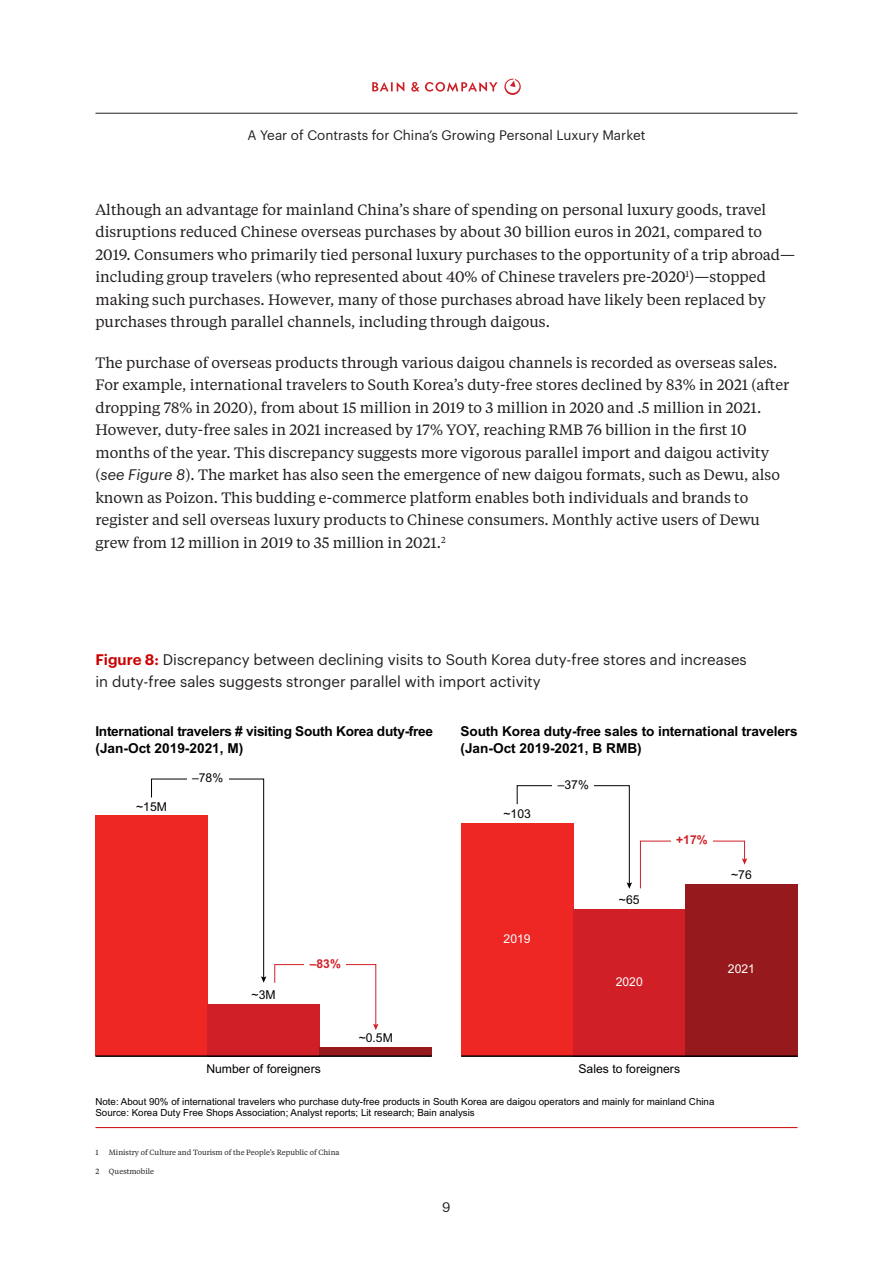
<style>
.page{position:relative;width:893px;height:1263px;background:#fff}
.page>*{position:absolute;margin:0;border:0;box-sizing:border-box;transform-origin:0 0}
.Body_text{font:15px/22.5px "Tiempos Text";color:#231f20}
.Chart_tagline{font:15px/22.5px "Graphik";color:#231f20}
.t1{font:700 13.65px/16.4px "Arial";letter-spacing:-.01em;color:#000001}
.Publication_header_C{font:13.5px "Graphik";color:#231f20}
.Footer_Page{font:13.5px "Graphik";color:#231f20}
.t2{font:12.15px "Arial";color:#000001}
.t3{font:12.15px "Arial";color:#fff}
.t4{font:700 12.15px "Arial";color:#d01f26}
.t5{font:9.75px/11.7px "Arial";color:#000001}
.Footnotes__1st_line{font:7.5px "Tiempos Text";color:#231f20}
.Footnotes__2nd_line{font:7.5px "Tiempos Text";color:#231f20}
.s1{font-family:"Graphik";font-style:italic}
.s2{font-weight:600;color:#c00}
</style>
<div class="page">
<hr style="left:95px;top:113px;width:702px;height:1px;background:#231f20">
<svg style="left:372px;top:82px;width:32px;height:10px"></svg>
<svg style="left:411px;top:82px;width:8px;height:10px"></svg>
<svg style="left:425px;top:82px;width:73px;height:10px"></svg>
<svg style="left:504px;top:79px;width:17px;height:16px"></svg>
<div style="left:95px;top:816px;width:113px;height:240px;background:#ee2624"></div>
<div style="left:208px;top:1004px;width:112px;height:52px;background:#d01f26"></div>
<div style="left:320px;top:1047px;width:112px;height:9px;background:#961a1d"></div>
<div style="left:461px;top:823px;width:112px;height:233px;background:#ee2624"></div>
<div style="left:573px;top:909px;width:112px;height:147px;background:#d01f26"></div>
<div style="left:685px;top:884px;width:112px;height:172px;background:#961a1d"></div>
<svg style="left:151px;top:778px;width:115px;height:205px"></svg>
<svg style="left:516px;top:785px;width:116px;height:104px"></svg>
<svg style="left:640px;top:840px;width:107px;height:49px"></svg>
<svg style="left:274px;top:964px;width:104px;height:66px"></svg>
<div style="left:187px;top:772px;width:41px;height:14px;background:#fff"></div>
<div style="left:671px;top:834px;width:42px;height:14px;background:#fff"></div>
<div style="left:305px;top:957px;width:41px;height:15px;background:#fff"></div>
<div style="left:552px;top:778px;width:42px;height:15px;background:#fff"></div>
<hr style="left:95px;top:1055px;width:337px;height:2px;background:#000001">
<hr style="left:461px;top:1055px;width:336px;height:2px;background:#000001">
<hr style="left:95px;top:1127px;width:702px;height:1px;background:#c00">
<p class="Publication_header_C" style="left:247px;top:125px;width:400px">A Year of Contrasts for China’s Growing Personal Luxury Market</p>
<p class="Body_text" style="left:95px;top:197px;width:701px">Although an advantage for mainland China’s share of spending on personal luxury goods, travel disruptions reduced Chinese overseas purchases by about 30 billion euros in 2021, compared to 2019. Consumers who primarily tied personal luxury purchases to the opportunity of a trip abroad— including group travelers (who represented about 40% of Chinese travelers pre-2020<sup>1</sup>)—stopped making such purchases. However, many of those purchases abroad have likely been replaced by purchases through parallel channels, including through daigous.</p>
<p class="Body_text" style="left:95px;top:350px;width:695px">The purchase of overseas products through various daigou channels is recorded as overseas sales.<br>For example, international travelers to South Korea’s duty-free stores declined by 83% in 2021 (after dropping 78% in 2020), from about 15 million in 2019 to 3 million in 2020 and .5 million in 2021.<br>However, duty-free sales in 2021 increased by 17% YOY, reaching RMB 76 billion in the first 10 months of the year. This discrepancy suggests more vigorous parallel import and daigou activity (<span class="s1">see Figure 8</span>). The market has also seen the emergence of new daigou formats, such as Dewu, also known as Poizon. This budding e-commerce platform enables both individuals and brands to register and sell overseas luxury products to Chinese consumers. Monthly active users of Dewu grew from 12 million in 2019 to 35 million in 2021.<sup>2</sup></p>
<p class="Chart_tagline" style="left:95px;top:647px;width:653px"><span class="s2">Figure 8:</span> Discrepancy between declining visits to South Korea duty-free stores and increases in duty-free sales suggests stronger parallel with import activity</p>
<p class="t1" style="left:95px;top:723px;width:339px">International travelers # visiting South Korea duty-free (Jan-Oct 2019-2021, M)</p>
<p class="t1" style="left:460px;top:723px;width:339px">South Korea duty-free sales to international travelers (Jan-Oct 2019-2021, B RMB)</p>
<p class="t2" style="left:136px;top:798px;width:32px">~15M</p>
<p class="t2" style="left:192px;top:770px;width:33px">–78%</p>
<p class="t2" style="left:252px;top:986px;width:26px">~3M</p>
<p class="t4" style="left:310px;top:955px;width:33px">–83%</p>
<p class="t2" style="left:359px;top:1030px;width:36px">~0.5M</p>
<p class="t2" style="left:503px;top:805px;width:29px">~103</p>
<p class="t2" style="left:558px;top:776px;width:33px">–37%</p>
<p class="t3" style="left:504px;top:930px;width:29px">2019</p>
<p class="t2" style="left:619px;top:891px;width:22px">~65</p>
<p class="t3" style="left:616px;top:973px;width:29px">2020</p>
<p class="t4" style="left:676px;top:831px;width:33px">+17%</p>
<p class="t2" style="left:206px;top:1060px;width:116px">Number of foreigners</p>
<p class="t2" style="left:578px;top:1060px;width:103px">Sales to foreigners</p>
<p class="t5" style="left:95px;top:1095px;width:620px">Note: About 90% of international travelers who purchase duty-free products in South Korea are daigou operators and mainly for mainland China<br>Source: Korea Duty Free Shops Association; Analyst reports; Lit research; Bain analysis</p>
<p class="Footnotes__1st_line" style="left:95px;top:1147px;width:5px">1</p>
<p class="Footnotes__1st_line" style="left:109px;top:1147px;width:232px">Ministry of Culture and Tourism of the People’s Republic of China</p>
<p class="Footnotes__2nd_line" style="left:95px;top:1166px;width:5px">2</p>
<p class="Footnotes__2nd_line" style="left:109px;top:1166px;width:47px">Questmobile</p>
<p class="Footer_Page" style="left:442px;top:1197px;width:10px">9</p>
<p class="t2" style="left:731px;top:866px;width:22px">~76</p>
<p class="t3" style="left:728px;top:961px;width:29px">2021</p>
</div>
